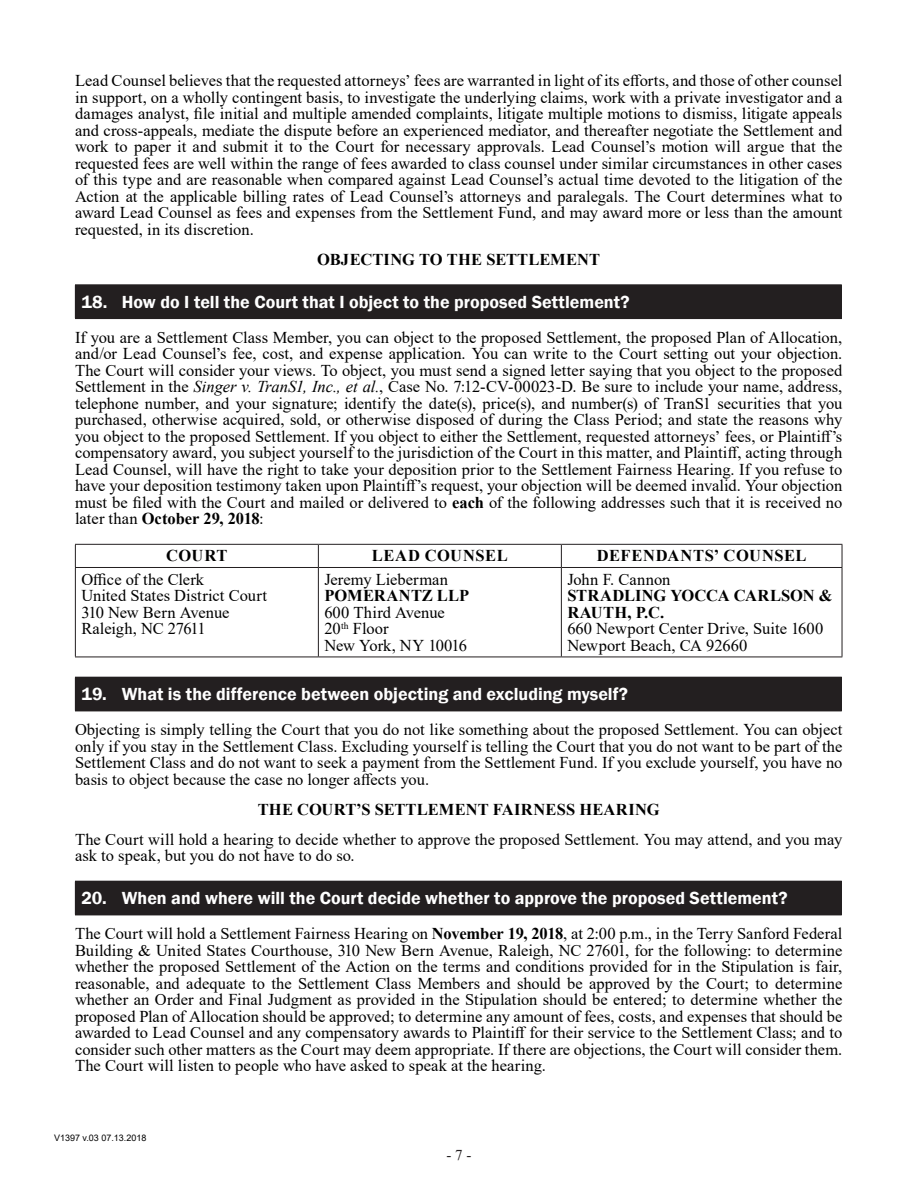
<style>
.page{position:relative;width:918px;height:1188px;background:#fff}
.page>*{position:absolute;margin:0;border:0;box-sizing:border-box;transform-origin:0 0}
.t1{font:600 18px "Franklin Gothic";color:#fff}
.Body_Copy{font:16.5px/16.5px "Times New Roman";color:#000;text-align:justify}
.Body_Copy-2{font:700 16.5px "Times New Roman";letter-spacing:.015em;color:#000}
.t2{font:15px "Times New Roman";color:#231f20}
.t3{font:9px "Arial";color:#000}
.s1{font-style:italic}
.s2{font-weight:700}
</style>
<div class="page">
<div style="left:75px;top:285px;width:766px;height:34px;background:#231f20"></div>
<hr style="left:75px;top:284px;width:767px;height:1px;background:#231f20">
<hr style="left:841px;top:285px;width:1px;height:33px;background:#231f20">
<hr style="left:75px;top:318px;width:767px;height:1px;background:#231f20">
<hr style="left:75px;top:544px;width:243px;height:1px;background:#231f20">
<svg style="left:75px;top:545px;width:1px;height:22px"></svg>
<hr style="left:318px;top:544px;width:243px;height:1px;background:#231f20">
<svg style="left:318px;top:545px;width:1px;height:22px"></svg>
<hr style="left:561px;top:544px;width:281px;height:1px;background:#231f20">
<svg style="left:561px;top:545px;width:1px;height:22px"></svg>
<svg style="left:842px;top:545px;width:1px;height:22px"></svg>
<hr style="left:75px;top:567px;width:243px;height:1px;background:#231f20">
<hr style="left:75px;top:568px;width:1px;height:89px;background:#231f20">
<hr style="left:318px;top:567px;width:243px;height:1px;background:#231f20">
<hr style="left:318px;top:568px;width:1px;height:89px;background:#231f20">
<hr style="left:561px;top:567px;width:281px;height:1px;background:#231f20">
<hr style="left:561px;top:568px;width:1px;height:89px;background:#231f20">
<hr style="left:842px;top:568px;width:1px;height:89px;background:#231f20">
<hr style="left:75px;top:657px;width:243px;height:1px;background:#231f20">
<hr style="left:318px;top:657px;width:243px;height:1px;background:#231f20">
<hr style="left:561px;top:657px;width:281px;height:1px;background:#231f20">
<div style="left:75px;top:677px;width:766px;height:34px;background:#231f20"></div>
<hr style="left:75px;top:677px;width:767px;height:1px;background:#231f20">
<hr style="left:841px;top:678px;width:1px;height:33px;background:#231f20">
<hr style="left:75px;top:711px;width:767px;height:1px;background:#231f20">
<div style="left:75px;top:881px;width:766px;height:34px;background:#231f20"></div>
<hr style="left:75px;top:881px;width:767px;height:1px;background:#231f20">
<hr style="left:841px;top:882px;width:1px;height:33px;background:#231f20">
<hr style="left:75px;top:915px;width:767px;height:1px;background:#231f20">
<p class="Body_Copy" style="left:75px;top:72px;width:769px">Lead Counsel believes that the requested attorneys’ fees are warranted in light of its efforts, and those of other counsel in support, on a wholly contingent basis, to investigate the underlying claims, work with a private investigator and a damages analyst, file initial and multiple amended complaints, litigate multiple motions to dismiss, litigate appeals and cross-appeals, mediate the dispute before an experienced mediator, and thereafter negotiate the Settlement and work to paper it and submit it to the Court for necessary approvals. Lead Counsel’s motion will argue that the requested fees are well within the range of fees awarded to class counsel under similar circumstances in other cases of this type and are reasonable when compared against Lead Counsel’s actual time devoted to the litigation of the Action at the applicable billing rates of Lead Counsel’s attorneys and paralegals. The Court determines what to award Lead Counsel as fees and expenses from the Settlement Fund, and may award more or less than the amount requested, in its discretion.</p>
<p class="Body_Copy-2" style="left:317px;top:248px;width:285px">OBJECTING TO THE SETTLEMENT</p>
<p class="t1" style="left:81px;top:291px;width:550px">18. How do I tell the Court that I object to the proposed Settlement?</p>
<p class="Body_Copy" style="left:75px;top:329px;width:769px">If you are a Settlement Class Member, you can object to the proposed Settlement, the proposed Plan of Allocation, and/or Lead Counsel’s fee, cost, and expense application. You can write to the Court setting out your objection.<br>The Court will consider your views. To object, you must send a signed letter saying that you object to the proposed Settlement in the <span class="s1">Singer v. TranS1, Inc., et al.</span>, Case No. 7:12-CV-00023-D. Be sure to include your name, address, telephone number, and your signature; identify the date(s), price(s), and number(s) of TranS1 securities that you purchased, otherwise acquired, sold, or otherwise disposed of during the Class Period; and state the reasons why you object to the proposed Settlement. If you object to either the Settlement, requested attorneys’ fees, or Plaintiff’s compensatory award, you subject yourself to the jurisdiction of the Court in this matter, and Plaintiff, acting through Lead Counsel, will have the right to take your deposition prior to the Settlement Fairness Hearing. If you refuse to have your deposition testimony taken upon Plaintiff’s request, your objection will be deemed invalid. Your objection must be filed with the Court and mailed or delivered to <span class="s2">each</span> of the following addresses such that it is received no later than <span class="s2">October 29, 2018</span>:</p>
<h2 class="Body_Copy-2" style="left:166px;top:544px;width:63px">COURT</h2>
<h2 class="Body_Copy-2" style="left:372px;top:544px;width:137px">LEAD COUNSEL</h2>
<h2 class="Body_Copy-2" style="left:597px;top:544px;width:211px">DEFENDANTS’ COUNSEL</h2>
<p class="Body_Copy" style="left:81px;top:571px;width:124px">Office of the Clerk</p>
<p class="Body_Copy" style="left:81px;top:587px;width:187px">United States District Court</p>
<p class="Body_Copy" style="left:81px;top:604px;width:150px">310 New Bern Avenue</p>
<p class="Body_Copy" style="left:81px;top:620px;width:126px">Raleigh, NC 27611</p>
<p class="Body_Copy" style="left:567px;top:571px;width:105px">John F. Cannon</p>
<p class="Body_Copy-2" style="left:567px;top:584px;width:267px">STRADLING YOCCA CARLSON &amp;</p>
<p class="Body_Copy-2" style="left:567px;top:601px;width:98px">RAUTH, P.C.</p>
<p class="Body_Copy" style="left:567px;top:620px;width:257px">660 Newport Center Drive, Suite 1600</p>
<p class="Body_Copy" style="left:567px;top:637px;width:181px">Newport Beach, CA 92660</p>
<p class="t1" style="left:81px;top:683px;width:548px">19. What is the difference between objecting and excluding myself?</p>
<p class="Body_Copy" style="left:75px;top:721px;width:769px">Objecting is simply telling the Court that you do not like something about the proposed Settlement. You can object only if you stay in the Settlement Class. Excluding yourself is telling the Court that you do not want to be part of the Settlement Class and do not want to seek a payment from the Settlement Fund. If you exclude yourself, you have no basis to object because the case no longer affects you.</p>
<p class="Body_Copy-2" style="left:258px;top:797px;width:403px">THE COURT’S SETTLEMENT FAIRNESS HEARING</p>
<p class="Body_Copy" style="left:75px;top:831px;width:769px">The Court will hold a hearing to decide whether to approve the proposed Settlement. You may attend, and you may ask to speak, but you do not have to do so.</p>
<p class="t1" style="left:81px;top:887px;width:708px">20. When and where will the Court decide whether to approve the proposed Settlement?</p>
<p class="Body_Copy" style="left:75px;top:925px;width:769px">The Court will hold a Settlement Fairness Hearing on <span class="s2">November 19, 2018</span>, at 2:00 p.m., in the Terry Sanford Federal Building &amp; United States Courthouse, 310 New Bern Avenue, Raleigh, NC 27601, for the following: to determine whether the proposed Settlement of the Action on the terms and conditions provided for in the Stipulation is fair, reasonable, and adequate to the Settlement Class Members and should be approved by the Court; to determine whether an Order and Final Judgment as provided in the Stipulation should be entered; to determine whether the proposed Plan of Allocation should be approved; to determine any amount of fees, costs, and expenses that should be awarded to Lead Counsel and any compensatory awards to Plaintiff for their service to the Settlement Class; and to consider such other matters as the Court may deem appropriate. If there are objections, the Court will consider them.<br>The Court will listen to people who have asked to speak at the hearing.</p>
<p class="Body_Copy" style="left:324px;top:571px;width:125px">Jeremy Lieberman</p>
<p class="Body_Copy-2" style="left:324px;top:584px;width:146px">POMERANTZ LLP</p>
<p class="Body_Copy" style="left:324px;top:604px;width:122px">600 Third Avenue</p>
<p class="Body_Copy" style="left:324px;top:620px;width:66px">20<sup>th</sup> Floor</p>
<p class="Body_Copy" style="left:324px;top:637px;width:144px">New York, NY 10016</p>
<p class="t3" style="left:54px;top:1131px;width:94px">V1397 v.03 07.13.2018</p>
<p class="t2" style="left:447px;top:1144px;width:26px">- 7 -</p>
</div>
